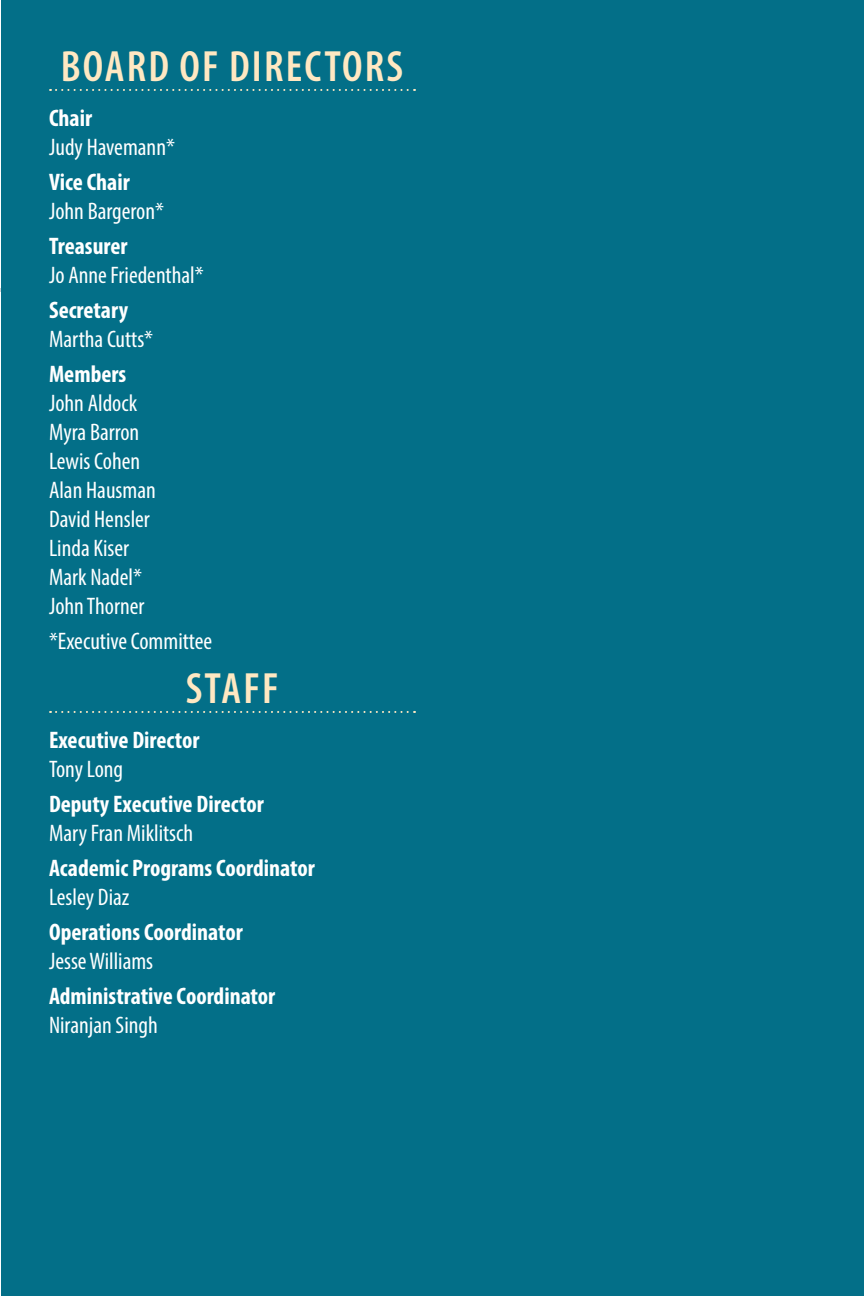
<style>
.page{position:relative;width:864px;height:1296px;background:#fff}
.page>*{position:absolute;margin:0;border:0;box-sizing:border-box;transform-origin:0 0}
.subhead_cream{font:600 condensed 44px "Myriad Pro";letter-spacing:.05em;color:#ffe8c2}
.text_white{font:condensed 24px "Myriad Pro";color:#fff}
.board_staff_title__3{font:700 condensed 24px "Myriad Pro";color:#fff}
.text_white-2{font:700 condensed 24px "Myriad Pro";color:#fff}
</style>
<div class="page">
<hr style="left:0;top:288px;width:48px;height:4px;background:#d1d2d4">
<div style="left:1px;top:0;width:863px;height:1296px;background:#036f88"></div>
<svg style="left:50px;top:89px;width:365px;height:2px"></svg>
<svg style="left:50px;top:711px;width:365px;height:2px"></svg>
<p class="subhead_cream" style="left:61px;top:39px;width:344px">BOARD OF DIRECTORS</p>
<p class="text_white-2" style="left:49px;top:103px;width:45px">Chair</p>
<p class="text_white" style="left:49px;top:133px;width:127px">Judy Havemann*</p>
<p class="text_white-2" style="left:49px;top:167px;width:82px">Vice Chair</p>
<p class="text_white" style="left:49px;top:197px;width:117px">John Bargeron*</p>
<p class="text_white-2" style="left:49px;top:231px;width:80px">Treasurer</p>
<p class="text_white" style="left:49px;top:261px;width:156px">Jo Anne Friedenthal*</p>
<p class="text_white-2" style="left:49px;top:295px;width:81px">Secretary</p>
<p class="text_white" style="left:49px;top:325px;width:106px">Martha Cutts*</p>
<p class="text_white-2" style="left:49px;top:359px;width:79px">Members</p>
<p class="text_white" style="left:49px;top:389px;width:90px">John Aldock</p>
<p class="text_white" style="left:49px;top:418px;width:92px">Myra Barron</p>
<p class="text_white" style="left:49px;top:447px;width:93px">Lewis Cohen</p>
<p class="text_white" style="left:49px;top:476px;width:108px">Alan Hausman</p>
<p class="text_white" style="left:49px;top:505px;width:102px">David Hensler</p>
<p class="text_white" style="left:49px;top:534px;width:82px">Linda Kiser</p>
<p class="text_white" style="left:49px;top:563px;width:95px">Mark Nadel*</p>
<p class="text_white" style="left:49px;top:592px;width:97px">John Thorner</p>
<p class="text_white" style="left:49px;top:627px;width:165px">*Executive Committee</p>
<p class="subhead_cream" style="left:186px;top:661px;width:94px">STAFF</p>
<p class="text_white-2" style="left:49px;top:725px;width:152px">Executive Director</p>
<p class="text_white" style="left:49px;top:755px;width:76px">Tony Long</p>
<p class="board_staff_title__3" style="left:49px;top:789px;width:216px">Deputy Executive Director</p>
<p class="text_white" style="left:49px;top:819px;width:146px">Mary Fran Miklitsch</p>
<p class="board_staff_title__3" style="left:49px;top:853px;width:267px">Academic Programs Coordinator</p>
<p class="text_white" style="left:49px;top:883px;width:82px">Lesley Diaz</p>
<p class="board_staff_title__3" style="left:49px;top:917px;width:195px">Operations Coordinator</p>
<p class="text_white" style="left:49px;top:947px;width:106px">Jesse Williams</p>
<p class="board_staff_title__3" style="left:49px;top:981px;width:228px">Administrative Coordinator</p>
<p class="text_white" style="left:49px;top:1011px;width:110px">Niranjan Singh</p>
</div>
